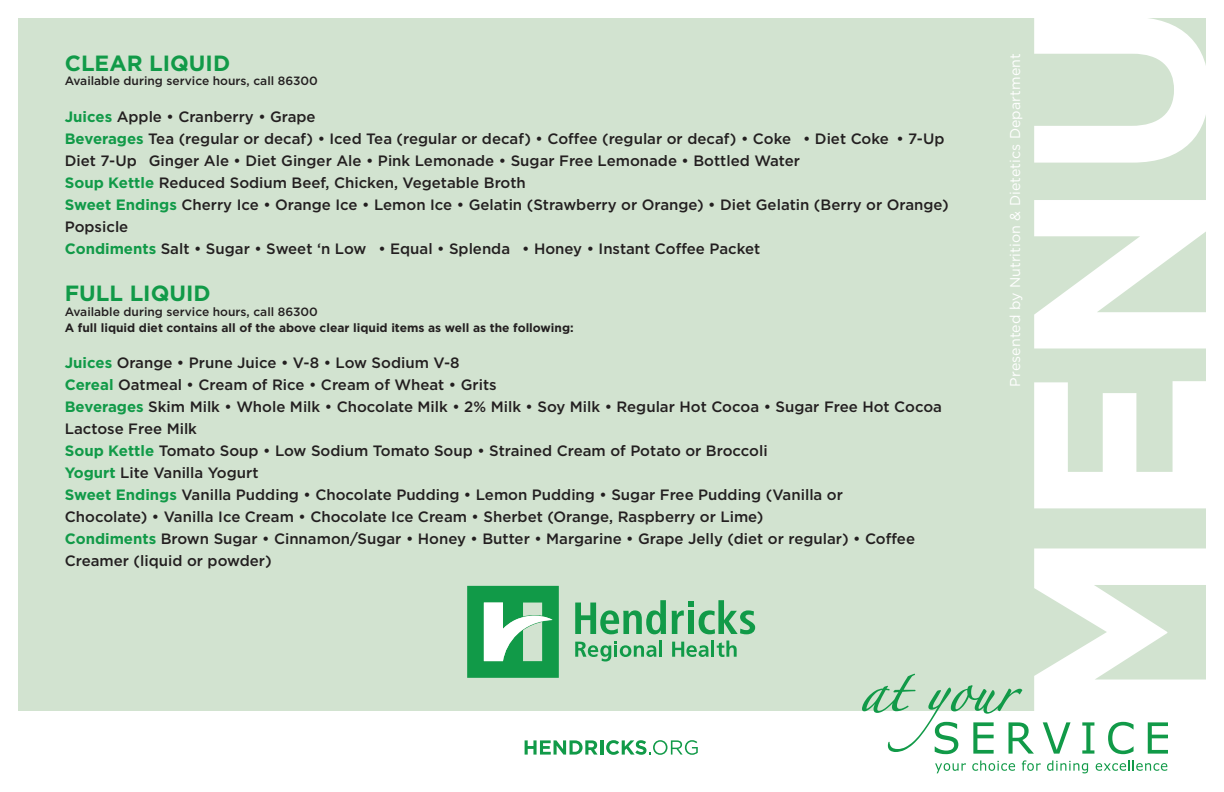
<style>
.page{position:relative;width:1224px;height:792px;background:#fff}
.page>*{position:absolute;margin:0;border:0;box-sizing:border-box;transform-origin:0 0}
.t1{font:700 22px "Gotham";color:#119a48}
.t2{font:500 15px/22px "Gotham";color:#231f20}
.t3{font:14.2px "Gotham";letter-spacing:.005em;color:#fff}
.t4{font:500 12px "Gotham";color:#231f20}
.t5{font:700 12px "Gotham";color:#231f20}
.s1{font-weight:700;color:#119a48}
</style>
<div class="page">
<div style="left:18px;top:18px;width:1188px;height:693px;background:#d2e3d0"></div>
<svg style="left:1034px;top:381px;width:172px;height:127px"></svg>
<svg style="left:1034px;top:200px;width:172px;height:149px"></svg>
<svg style="left:1034px;top:18px;width:172px;height:145px"></svg>
<svg style="left:525px;top:740px;width:73px;height:15px"></svg>
<hr style="left:600px;top:740px;width:3px;height:15px;background:#119a48">
<svg style="left:606px;top:740px;width:92px;height:15px"></svg>
<svg style="left:862px;top:548px;width:344px;height:206px"></svg>
<svg style="left:935px;top:763px;width:31px;height:10px"></svg>
<svg style="left:972px;top:760px;width:43px;height:11px"></svg>
<svg style="left:1022px;top:760px;width:19px;height:11px"></svg>
<svg style="left:1047px;top:760px;width:41px;height:13px"></svg>
<svg style="left:1096px;top:760px;width:71px;height:11px"></svg>
<svg style="left:575px;top:600px;width:91px;height:34px"></svg>
<svg style="left:672px;top:600px;width:83px;height:34px"></svg>
<hr style="left:659px;top:641px;width:3px;height:16px;background:#119a48">
<svg style="left:717px;top:641px;width:20px;height:16px"></svg>
<hr style="left:711px;top:641px;width:3px;height:16px;background:#119a48">
<svg style="left:575px;top:641px;width:81px;height:21px"></svg>
<svg style="left:672px;top:642px;width:37px;height:15px"></svg>
<svg style="left:467px;top:586px;width:92px;height:92px;background:#57b67c"></svg>
<h1 class="t1" style="left:65px;top:49px;width:167px">CLEAR LIQUID</h1>
<p class="t4" style="left:65px;top:73px;width:255px">Available during service hours, call 86300</p>
<p class="t2" style="left:65px;top:105px;width:886px"><span class="s1">Juices</span> Apple • Cranberry • Grape<br><span class="s1">Beverages</span> Tea (regular or decaf) • Iced Tea (regular or decaf) • Coffee (regular or decaf) • Coke • Diet Coke • 7-Up Diet 7-Up Ginger Ale • Diet Ginger Ale • Pink Lemonade • Sugar Free Lemonade • Bottled Water<br><span class="s1">Soup Kettle</span> Reduced Sodium Beef, Chicken, Vegetable Broth<br><span class="s1">Sweet Endings</span> Cherry Ice • Orange Ice • Lemon Ice • Gelatin (Strawberry or Orange) • Diet Gelatin (Berry or Orange)<br>Popsicle<br><span class="s1">Condiments</span> Salt • Sugar • Sweet ‘n Low • Equal • Splenda • Honey • Instant Coffee Packet</p>
<h1 class="t1" style="left:65px;top:279px;width:147px">FULL LIQUID</h1>
<p class="t4" style="left:65px;top:304px;width:255px">Available during service hours, call 86300</p>
<p class="t5" style="left:65px;top:319px;width:510px">A full liquid diet contains all of the above clear liquid items as well as the following:</p>
<p class="t2" style="left:65px;top:352px;width:879px"><span class="s1">Juices</span> Orange • Prune Juice • V-8 • Low Sodium V-8<br><span class="s1">Cereal</span> Oatmeal • Cream of Rice • Cream of Wheat • Grits<br><span class="s1">Beverages</span> Skim Milk • Whole Milk • Chocolate Milk • 2% Milk • Soy Milk • Regular Hot Cocoa • Sugar Free Hot Cocoa Lactose Free Milk<br><span class="s1">Soup Kettle</span> Tomato Soup • Low Sodium Tomato Soup • Strained Cream of Potato or Broccoli<br><span class="s1">Yogurt</span> Lite Vanilla Yogurt<br><span class="s1">Sweet Endings</span> Vanilla Pudding • Chocolate Pudding • Lemon Pudding • Sugar Free Pudding (Vanilla or<br>Chocolate) • Vanilla Ice Cream • Chocolate Ice Cream • Sherbet (Orange, Raspberry or Lime)<br><span class="s1">Condiments</span> Brown Sugar • Cinnamon/Sugar • Honey • Butter • Margarine • Grape Jelly (diet or regular) • Coffee Creamer (liquid or powder)</p>
<p class="t3" style="left:1006px;top:387px;width:335px;rotate:-90deg">Presented by Nutrition &amp; Dietetics Department</p>
</div>
